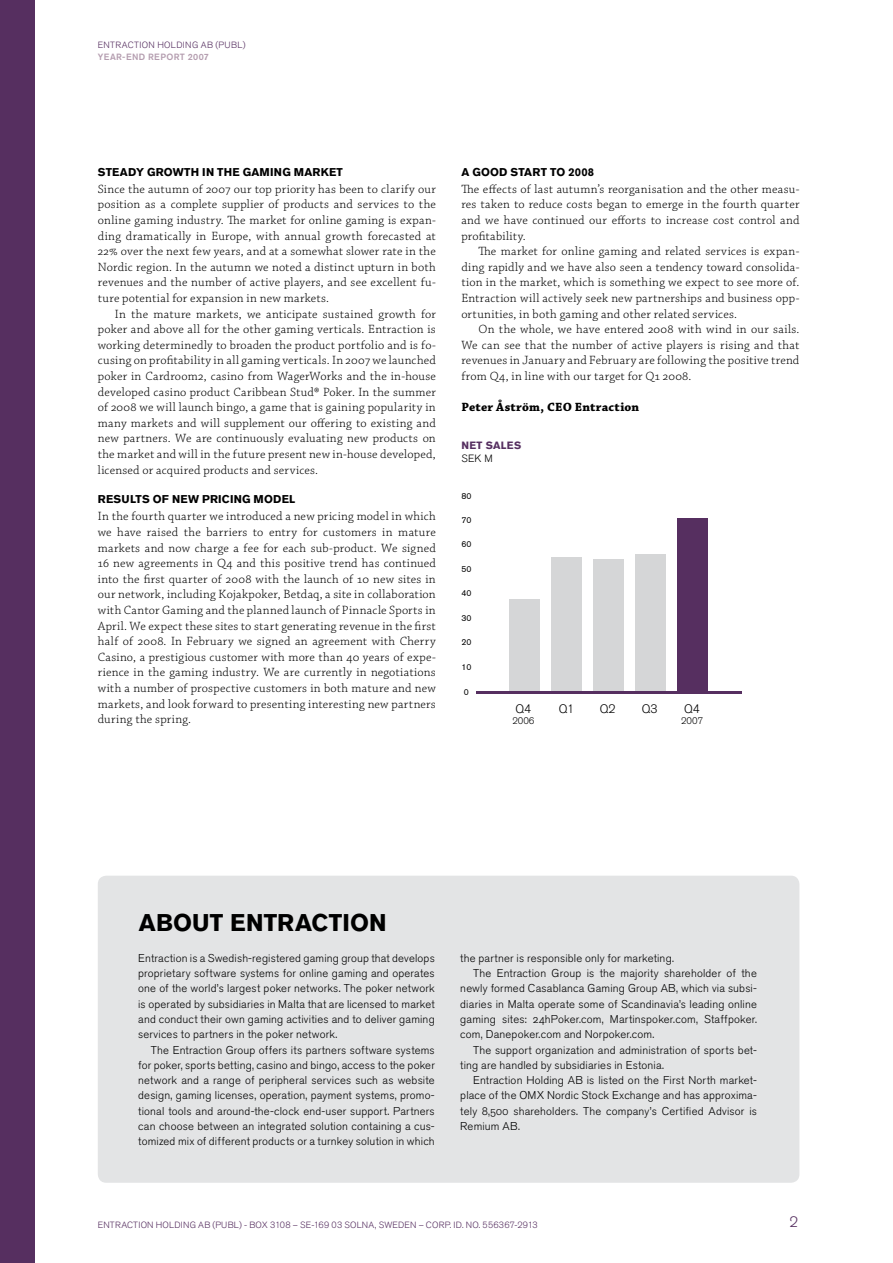
<style>
.page{position:relative;width:893px;height:1263px;background:#fff}
.page>*{position:absolute;margin:0;border:0;box-sizing:border-box;transform-origin:0 0}
.t1{font:700 24px "Akzidenz Grotesk BE";letter-spacing:.005em;color:#000}
.t2{font:300 15px "Akzidenz Grotesk BE";color:#562f60}
.t3{font:300 12.6px/15.6px "Chaparral Pro";letter-spacing:.02em;color:#000;text-align:justify}
.t4{font:700 12.6px "Chaparral Pro";letter-spacing:.02em;color:#000}
.t5{font:300 12.15px "Akzidenz Grotesk BE";color:#000}
.t6{font:300 11.25px/15.3px "Akzidenz Grotesk BE";letter-spacing:.015em;color:#000;text-align:justify}
.t7{font:700 11.25px "Akzidenz Grotesk BE";letter-spacing:.025em;color:#000}
.t8{font:700 10.5px "Akzidenz Grotesk BE";letter-spacing:.035em;color:#562f60}
.t9{font:300 10.5px "Akzidenz Grotesk BE";color:#000}
.t10{font:300 9.45px "Akzidenz Grotesk BE";color:#000}
.t11{font:300 9px "Akzidenz Grotesk BE";letter-spacing:.025em;color:#562f60}
.t12{font:500 9px "Akzidenz Grotesk BE";letter-spacing:.04em;color:#b49daf}
.t13{font:8.7px "Akzidenz Grotesk BE";color:#000}
</style>
<div class="page">
<div style="left:0;top:0;width:34px;height:1263px;background:#562f60"></div>
<div style="left:98px;top:876px;width:701px;height:307px;background:#e3e4e5;border-radius:9px"></div>
<div style="left:509px;top:599px;width:31px;height:93px;background:#d5d6d7"></div>
<div style="left:551px;top:557px;width:31px;height:135px;background:#d5d6d7"></div>
<div style="left:593px;top:559px;width:31px;height:133px;background:#d5d6d7"></div>
<div style="left:635px;top:554px;width:31px;height:138px;background:#d5d6d7"></div>
<div style="left:677px;top:518px;width:31px;height:174px;background:#562f60"></div>
<hr style="left:476px;top:691px;width:266px;height:2px;background:#562f60">
<p class="t11" style="left:98px;top:40px;width:128px">ENTRACTION HOLDING AB (publ</p>
<p class="t11" style="left:243px;top:40px;width:4px">)</p>
<p class="t12" style="left:98px;top:51px;width:113px">YEAR-END REPORT 2007</p>
<p class="t7" style="left:98px;top:165px;width:17px">STEADY</p>
<p class="t7" style="left:147px;top:165px;width:10px">GRO</p>
<p class="t7" style="left:173px;top:165px;width:53px">WTHINTHE</p>
<p class="t7" style="left:243px;top:165px;width:9px">GAMING</p>
<p class="t7" style="left:294px;top:165px;width:10px">MAR</p>
<p class="t7" style="left:321px;top:165px;width:16px">KET</p>
<p class="t3" style="left:98px;top:182px;width:340px">Since the autumn of 2007 our top priority has been to clarify our position as a complete supplier of products and services to the online gaming industry. The market for online gaming is expan&shy;ding dramatically in Europe, with annual growth forecasted at 22% over the next few years, and at a somewhat slower rate in the Nordic region. In the autumn we noted a distinct upturn in both revenues and the number of active players, and see excellent fu&shy;ture potential for expansion in new markets.</p>
<p class="t3" style="left:98px;top:306px;width:340px;text-indent:17px">In the mature markets, we anticipate sustained growth for poker and above all for the other gaming verticals. Entraction is working determinedly to broaden the product portfolio and is fo&shy;cusing on profitability in all gaming verticals. In 2007 we launched poker in Cardroom2, casino from WagerWorks and the in-house developed casino product Caribbean Stud® Poker. In the summer of 2008 we will launch bingo, a game that is gaining popularity in many markets and will supplement our offering to existing and new partners. We are continuously evaluating new products on the market and will in the future present new in-house developed, licensed or acquired products and services.</p>
<p class="t7" style="left:98px;top:493px;width:17px">RESULTS</p>
<p class="t7" style="left:153px;top:493px;width:57px">OF NEW PRICING</p>
<p class="t7" style="left:254px;top:493px;width:10px">MODEL</p>
<p class="t3" style="left:98px;top:509px;width:340px">In the fourth quarter we introduced a new pricing model in which we have raised the barriers to entry for customers in mature markets and now charge a fee for each sub-product. We signed 16 new agreements in Q4 and this positive trend has continued into the first quarter of 2008 with the launch of 10 new sites in our network, including Kojakpoker, Betdaq, a site in collaboration with Cantor Gaming and the planned launch of Pinnacle Sports in April. We expect these sites to start generating revenue in the first half of 2008. In February we signed an agreement with Cherry Casino, a prestigious customer with more than 40 years of expe&shy;rience in the gaming industry. We are currently in negotiations with a number of prospective customers in both mature and new markets, and look forward to presenting interesting new partners during the spring.</p>
<p class="t7" style="left:461px;top:165px;width:21px">A GOOD</p>
<p class="t7" style="left:510px;top:165px;width:9px">START</p>
<p class="t7" style="left:550px;top:165px;width:46px">TO 2008</p>
<p class="t3" style="left:461px;top:182px;width:340px">The effects of last autumn’s reorganisation and the other measu&shy;res taken to reduce costs began to emerge in the fourth quarter and we have continued our efforts to increase cost control and profitability.</p>
<p class="t3" style="left:461px;top:244px;width:340px;text-indent:17px">The market for online gaming and related services is expan&shy;ding rapidly and we have also seen a tendency toward consolida&shy;tion in the market, which is something we expect to see more of.<br>Entraction will actively seek new partnerships and business opp&shy;ortunities, in both gaming and other related services.</p>
<p class="t3" style="left:461px;top:322px;width:340px;text-indent:17px">On the whole, we have entered 2008 with wind in our sails.<br>We can see that the number of active players is rising and that revenues in January and February are following the positive trend from Q4, in line with our target for Q1 2008.</p>
<p class="t4" style="left:461px;top:400px;width:179px">Peter Åström, CEO Entraction</p>
<p class="t8" style="left:461px;top:439px;width:61px">NET SALES</p>
<p class="t9" style="left:461px;top:452px;width:33px">SEK M</p>
<p class="t13" style="left:461px;top:490px;width:12px">80</p>
<p class="t13" style="left:461px;top:515px;width:12px">70</p>
<p class="t13" style="left:461px;top:539px;width:12px">60</p>
<p class="t13" style="left:461px;top:564px;width:12px">50</p>
<p class="t13" style="left:461px;top:588px;width:12px">40</p>
<p class="t13" style="left:461px;top:612px;width:12px">30</p>
<p class="t13" style="left:461px;top:637px;width:12px">20</p>
<p class="t13" style="left:461px;top:661px;width:12px">10</p>
<p class="t13" style="left:464px;top:686px;width:7px">0</p>
<p class="t5" style="left:516px;top:701px;width:17px">Q4</p>
<p class="t5" style="left:559px;top:701px;width:17px">Q1</p>
<p class="t10" style="left:512px;top:715px;width:24px">2006</p>
<p class="t5" style="left:600px;top:701px;width:17px">Q2</p>
<p class="t5" style="left:642px;top:701px;width:17px">Q3</p>
<p class="t5" style="left:684px;top:701px;width:17px">Q4</p>
<p class="t10" style="left:681px;top:715px;width:24px">2007</p>
<h1 class="t1" style="left:139px;top:908px;width:249px">ABOUT ENTRACTION</h1>
<p class="t6" style="left:138px;top:950px;width:298px">Entraction is a Swedish-registered gaming group that develops proprietary software systems for online gaming and operates one of the world’s largest poker networks. The poker network is operated by subsidiaries in Malta that are licensed to market and conduct their own gaming activities and to deliver gaming services to partners in the poker network.</p>
<p class="t6" style="left:138px;top:1042px;width:298px;text-indent:13px">The Entraction Group offers its partners software systems for poker, sports betting, casino and bingo, access to the poker network and a range of peripheral services such as website design, gaming licenses, operation, payment systems, promo&shy;tional tools and around-the-clock end-user support. Partners can choose between an integrated solution containing a cus&shy;tomized mix of different products or a turnkey solution in which</p>
<p class="t6" style="left:460px;top:950px;width:215px">the partner is responsible only for marketing.</p>
<p class="t6" style="left:473px;top:966px;width:285px">The Entraction Group is the majority shareholder of the</p>
<p class="t6" style="left:460px;top:981px;width:298px">newly formed Casablanca Gaming Group AB, which via subsi-</p>
<p class="t6" style="left:460px;top:996px;width:298px">diaries in Malta operate some of Scandinavia’s leading online</p>
<p class="t6" style="left:460px;top:1011px;width:298px">gaming sites: 24hPoker.com, Martinspoker.com, Staffpoker.</p>
<p class="t6" style="left:460px;top:1027px;width:196px">com, Danepoker.com and Norpoker.com.</p>
<p class="t6" style="left:473px;top:1042px;width:285px">The support organization and administration of sports bet-</p>
<p class="t6" style="left:460px;top:1057px;width:205px">ting are handled by subsidiaries in Estonia.</p>
<p class="t6" style="left:473px;top:1073px;width:285px">Entraction Holding AB is listed on the First North market-</p>
<p class="t6" style="left:460px;top:1088px;width:298px">place of the OMX Nordic Stock Exchange and has approxima-</p>
<p class="t6" style="left:460px;top:1103px;width:298px">tely 8,500 shareholders. The company’s Certified Advisor is</p>
<p class="t6" style="left:460px;top:1119px;width:61px">Remium AB.</p>
<p class="t11" style="left:98px;top:1220px;width:125px">ENTRACTION HOLDING AB (publ</p>
<p class="t11" style="left:239px;top:1220px;width:118px">) - Box 3108 – SE-169 03 Solna</p>
<p class="t11" style="left:375px;top:1220px;width:25px">, Sweden</p>
<p class="t11" style="left:419px;top:1220px;width:21px">– Corp</p>
<p class="t11" style="left:450px;top:1220px;width:90px">. ID. no. 556367-2913</p>
<p class="t2" style="left:790px;top:1213px;width:10px">2</p>
</div>
